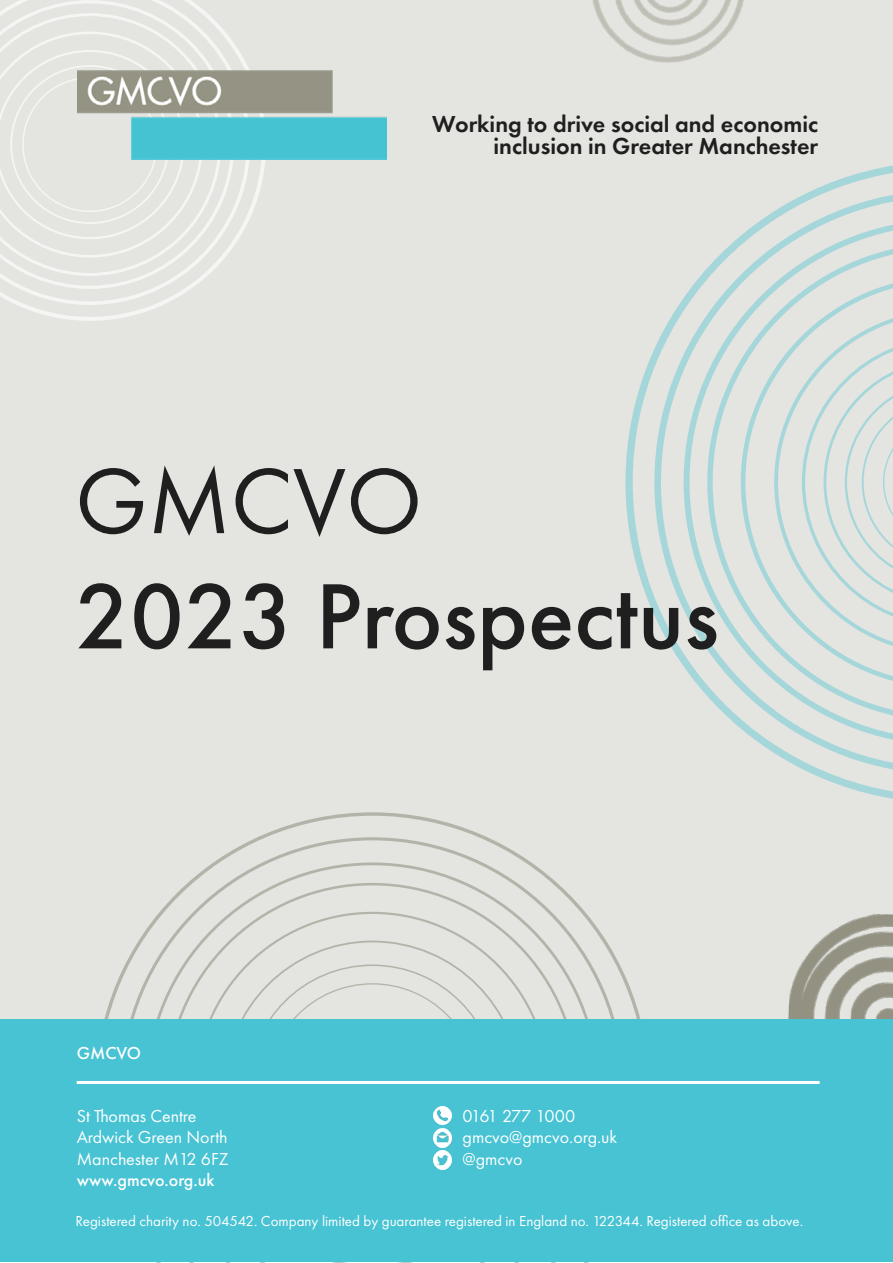
<style>
.page{position:relative;width:893px;height:1263px;background:#fff}
.page>*{position:absolute;margin:0;border:0;box-sizing:border-box;transform-origin:0 0}
.t1{font:500 96px "Futura PT";color:#1f1f1f}
.t2{font:96px "Futura PT";color:#1f1f1f}
.t3{font:600 24px/22.5px "Futura PT";color:#1f1f1f;text-align:right}
.t4{font:18px/21.6px "Futura PT";color:#fff}
.t5{font:500 18px "Futura PT";color:#fff}
.t6{font:15px "Futura PT";color:#fff}
</style>
<div class="page">
<div style="left:0;top:0;width:893px;height:1018px;background:#e4e4e0"></div>
<svg style="left:18px;top:70px;width:248px;height:251px"></svg>
<svg style="left:0;top:44px;width:250px;height:261px"></svg>
<svg style="left:0;top:0;width:234px;height:289px"></svg>
<svg style="left:0;top:32px;width:203px;height:226px"></svg>
<svg style="left:0;top:50px;width:184px;height:189px"></svg>
<img style="left:788px;top:914px;width:105px;height:104px">
<svg style="left:95px;top:812px;width:554px;height:450px"></svg>
<svg style="left:120px;top:837px;width:504px;height:425px"></svg>
<svg style="left:146px;top:862px;width:453px;height:401px"></svg>
<svg style="left:195px;top:912px;width:355px;height:351px"></svg>
<div style="left:0;top:1018px;width:893px;height:243px;background:#47c3d3"></div>
<hr style="left:77px;top:1081px;width:743px;height:3px;background:#fff">
<img style="left:433px;top:1106px;width:19px;height:19px">
<img style="left:433px;top:1151px;width:19px;height:18px">
<img style="left:433px;top:1129px;width:19px;height:18px">
<svg style="left:625px;top:165px;width:268px;height:634px"></svg>
<svg style="left:654px;top:190px;width:239px;height:584px"></svg>
<svg style="left:684px;top:219px;width:209px;height:526px"></svg>
<svg style="left:741px;top:276px;width:152px;height:412px"></svg>
<svg style="left:774px;top:310px;width:119px;height:345px"></svg>
<img style="left:77px;top:71px;width:309px;height:89px">
<img style="left:592px;top:0;width:152px;height:63px">
<h2 class="t3" style="left:432px;top:112px;width:388px">Working to drive social and economic inclusion in Greater Manchester</h2>
<h1 class="t2" style="left:75px;top:444px;width:349px">GMCVO</h1>
<h1 class="t1" style="left:75px;top:559px;width:645px">2023 Prospectus</h1>
<p class="t5" style="left:77px;top:1042px;width:66px">GMCVO</p>
<p class="t4" style="left:77px;top:1105px;width:153px">St Thomas Centre<br>Ardwick Green North<br>Manchester M12 6FZ</p>
<p class="t5" style="left:77px;top:1169px;width:139px">www.gmcvo.org.uk</p>
<p class="t6" style="left:76px;top:1212px;width:729px">Registered charity no. 504542. Company limited by guarantee registered in England no. 122344. Registered office as above.</p>
<p class="t4" style="left:463px;top:1105px;width:156px">0161 277 1000 gmcvo@gmcvo.org.uk @gmcvo</p>
</div>
